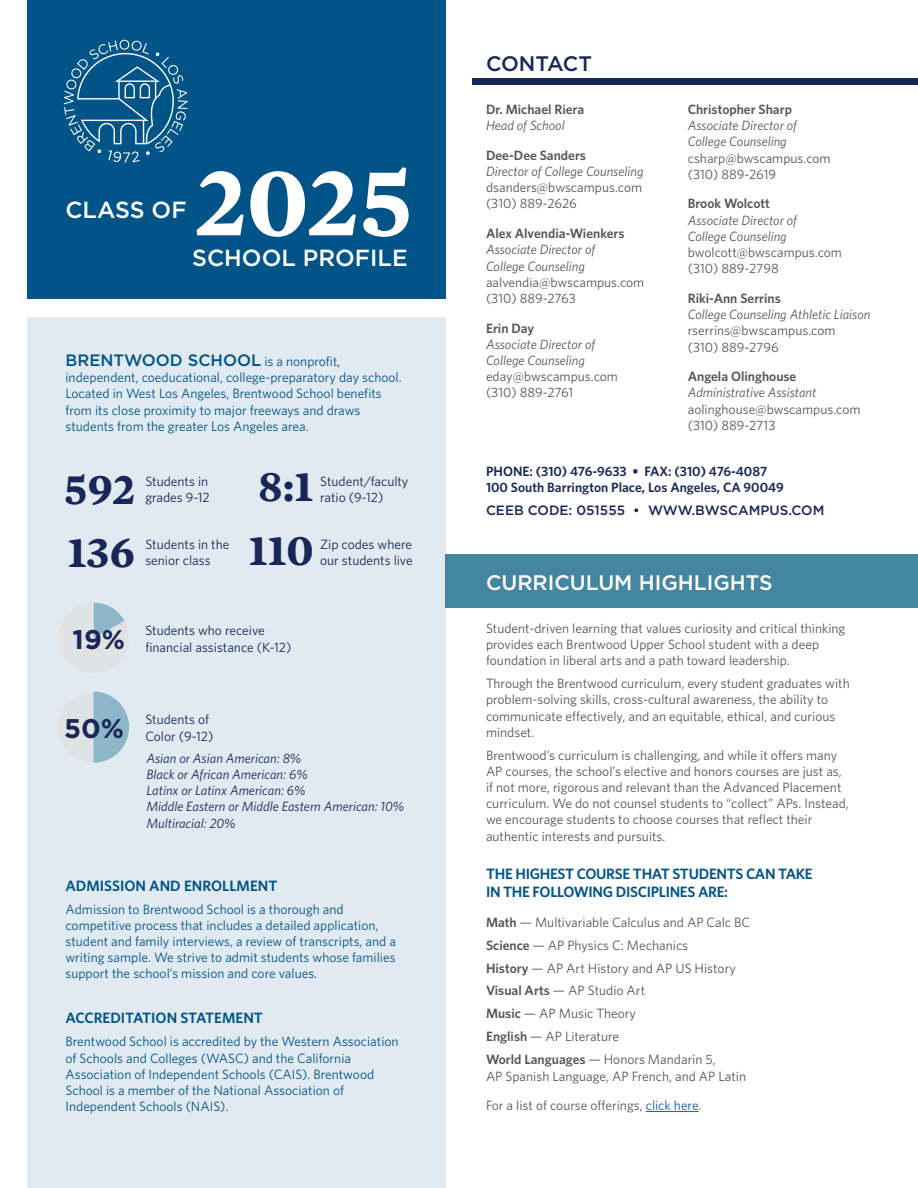
<style>
.page{position:relative;width:918px;height:1188px;background:#fff}
.page>*{position:absolute;margin:0;border:0;box-sizing:border-box;transform-origin:0 0}
.t1{font:700 102.3px "Mercury Text G1";color:#fff}
.t2{font:700 45px "Mercury Text G1";color:#182757}
.t3{font:700 27px "Gotham";color:#182757}
.t4{font:500 23.25px "Gotham";color:#fff}
.t5{font:500 21px "Gotham";color:#fff}
.t6{font:500 21px "Gotham";letter-spacing:-.01em;color:#182757}
.t7{font:500 16.5px "Gotham";color:#015487}
.Whitney_Subhead{font:600 15px/18px "Whitney";letter-spacing:-.02em;color:#015487}
.Whitney_Subhead-2{font:600 15px "Whitney";color:#015487}
.t8{font:13.5px/16.2px "Whitney";color:#53565a}
.t9{font:13.5px/16.2px "Whitney";color:#015487}
.t10{font:italic 13.5px/16.2px "Whitney";color:#53565a}
.t11{font:13.5px/16.2px "Whitney";color:#182757}
.t12{font:italic 13.5px "Whitney";color:#182757}
.t13{font:600 13.5px/16.2px "Whitney";color:#182757}
.t14{font:500 13.5px "Gotham";color:#182757}
.t15{font:600 13.5px/16.2px "Whitney";color:#53565a}
.s1{font-family:"Whitney";font-weight:400;font-size:13.5px}
.s2{font-weight:400;font-style:italic}
.s3{font-weight:600}
.s4{font-style:italic}
.s5{font-weight:600;font-style:normal}
.s6{font-style:normal}
.s7{color:#175d9e}
</style>
<div class="page">
<div style="left:446px;top:554px;width:472px;height:54px;background:#4486a0"></div>
<div style="left:27px;top:0;width:419px;height:298px;background:#015487"></div>
<svg style="left:64px;top:40px;width:124px;height:123px"></svg>
<div style="left:27px;top:318px;width:419px;height:870px;background:#e1eaf0"></div>
<svg style="left:58px;top:692px;width:71px;height:71px"></svg>
<svg style="left:59px;top:603px;width:70px;height:70px"></svg>
<div style="left:472px;top:78px;width:446px;height:7px;background:#182757"></div>
<hr style="left:646px;top:1111px;width:53px;height:1px;background:#175d9e">
<p class="t1" style="left:196px;top:124px;width:219px">2025</p>
<p class="t4" style="left:192px;top:242px;width:217px">SCHOOL PROFILE</p>
<p class="t4" style="left:66px;top:194px;width:123px">CLASS OF</p>
<p class="t7" style="left:66px;top:349px;width:277px">BRENTWOOD SCHOOL <span class="s1">is a nonprofit,</span></p>
<p class="t9" style="left:66px;top:369px;width:338px">independent, coeducational, college-preparatory day school.<br>Located in West Los Angeles, Brentwood School benefits from its close proximity to major freeways and draws students from the greater Los Angeles area.</p>
<p class="t2" style="left:64px;top:454px;width:73px">592</p>
<p class="t11" style="left:145px;top:472px;width:66px">Students in grades 9-12</p>
<p class="t2" style="left:68px;top:518px;width:69px">136</p>
<p class="t11" style="left:145px;top:536px;width:86px">Students in the senior class</p>
<p class="t2" style="left:258px;top:452px;width:57px">8:1</p>
<p class="t11" style="left:320px;top:472px;width:90px">Student/faculty ratio (9-12)</p>
<p class="t2" style="left:249px;top:516px;width:66px">110</p>
<p class="t11" style="left:320px;top:536px;width:93px">Zip codes where</p>
<p class="t11" style="left:320px;top:552px;width:94px">our students live</p>
<p class="t3" style="left:73px;top:622px;width:54px">19%</p>
<p class="t11" style="left:145px;top:622px;width:148px">Students who receive financial assistance (K-12)</p>
<p class="t3" style="left:64px;top:711px;width:61px">50%</p>
<p class="t11" style="left:145px;top:711px;width:70px">Students of<br>Color (9-12)</p>
<p class="t12" style="left:147px;top:749px;width:156px">Asian or Asian American: 8%</p>
<p class="t12" style="left:147px;top:765px;width:163px">Black or African American: 6%</p>
<p class="t12" style="left:147px;top:782px;width:160px">Latinx or Latinx American: 6%</p>
<p class="t12" style="left:147px;top:798px;width:259px">Middle Eastern or Middle Eastern American: 10%</p>
<p class="t12" style="left:147px;top:814px;width:91px">Multiracial: 20%</p>
<p class="Whitney_Subhead-2" style="left:66px;top:875px;width:213px">ADMISSION AND ENROLLMENT</p>
<p class="t9" style="left:66px;top:901px;width:332px">Admission to Brentwood School is a thorough and competitive process that includes a detailed application, student and family interviews, a review of transcripts, and a writing sample. We strive to admit students whose families support the school’s mission and core values.</p>
<p class="Whitney_Subhead-2" style="left:66px;top:1008px;width:199px">ACCREDITATION STATEMENT</p>
<p class="t9" style="left:66px;top:1033px;width:335px">Brentwood School is accredited by the Western Association of Schools and Colleges (WASC) and the California Association of Independent Schools (CAIS). Brentwood School is a member of the National Association of Independent Schools (NAIS).</p>
<p class="t6" style="left:486px;top:50px;width:108px">CONTACT</p>
<p class="t15" style="left:486px;top:101px;width:100px">Dr. Michael Riera<br><span class="s2">Head of School</span></p>
<p class="t8" style="left:486px;top:147px;width:159px"><span class="s3">Dee-Dee Sanders<br></span><span class="s4">Director of College Counseling </span>dsanders@bwscampus.com (310) 889-2626</p>
<p class="t10" style="left:486px;top:225px;width:160px"><span class="s5">Alex Alvendia-Wienkers<br></span>Associate Director of<br>College Counseling <span class="s6">aalvendia@bwscampus.com (310) 889-2763</span></p>
<p class="t10" style="left:486px;top:320px;width:133px"><span class="s5">Erin Day<br></span>Associate Director of<br>College Counseling <span class="s6">eday@bwscampus.com (310) 889-2761</span></p>
<p class="t10" style="left:688px;top:101px;width:144px"><span class="s5">Christopher Sharp<br></span>Associate Director of<br>College Counseling <span class="s6">csharp@bwscampus.com (310) 889-2619</span></p>
<p class="t10" style="left:688px;top:195px;width:156px"><span class="s5">Brook Wolcott<br></span>Associate Director of<br>College Counseling <span class="s6">bwolcott@bwscampus.com (310) 889-2798</span></p>
<p class="t8" style="left:688px;top:290px;width:184px"><span class="s3">Riki-Ann Serrins<br></span><span class="s4">College Counseling Athletic Liaison </span>rserrins@bwscampus.com<br>(310) 889-2796</p>
<p class="t8" style="left:688px;top:368px;width:174px"><span class="s3">Angela Olinghouse<br></span><span class="s4">Administrative Assistant </span>aolinghouse@bwscampus.com (310) 889-2713</p>
<p class="t13" style="left:486px;top:463px;width:299px">PHONE: (310) 476-9633 • FAX: (310) 476-4087<br>100 South Barrington Place, Los Angeles, CA 90049</p>
<p class="t14" style="left:486px;top:502px;width:340px">CEEB CODE: 051555 • WWW.BWSCAMPUS.COM</p>
<p class="t5" style="left:486px;top:568px;width:288px">CURRICULUM HIGHLIGHTS</p>
<p class="t8" style="left:486px;top:620px;width:361px">Student-driven learning that values curiosity and critical thinking provides each Brentwood Upper School student with a deep foundation in liberal arts and a path toward leadership.</p>
<p class="t8" style="left:486px;top:675px;width:365px">Through the Brentwood curriculum, every student graduates with problem-solving skills, cross-cultural awareness, the ability to communicate effectively, and an equitable, ethical, and curious mindset.</p>
<p class="t8" style="left:486px;top:747px;width:364px">Brentwood’s curriculum is challenging, and while it offers many AP courses, the school’s elective and honors courses are just as, if not more, rigorous and relevant than the Advanced Placement curriculum. We do not counsel students to “collect” APs. Instead, we encourage students to choose courses that reflect their authentic interests and pursuits.</p>
<p class="Whitney_Subhead" style="left:486px;top:864px;width:328px">THE HIGHEST COURSE THAT STUDENTS CAN TAKE<br>IN THE FOLLOWING DISCIPLINES ARE:</p>
<p class="t8" style="left:486px;top:913px;width:266px"><span class="s3">Math</span> — Multivariable Calculus and AP Calc BC</p>
<p class="t8" style="left:486px;top:936px;width:204px"><span class="s3">Science</span> — AP Physics C: Mechanics</p>
<p class="t8" style="left:486px;top:959px;width:251px"><span class="s3">History</span> — AP Art History and AP US History</p>
<p class="t8" style="left:486px;top:982px;width:161px"><span class="s3">Visual Arts</span> — AP Studio Art</p>
<p class="t8" style="left:486px;top:1005px;width:151px"><span class="s3">Music</span> — AP Music Theory</p>
<p class="t8" style="left:486px;top:1028px;width:135px"><span class="s3">English</span> — AP Literature</p>
<p class="t8" style="left:486px;top:1051px;width:262px"><span class="s3">World Languages</span> — Honors Mandarin 5,<br>AP Spanish Language, AP French, and AP Latin</p>
<p class="t8" style="left:486px;top:1097px;width:217px">For a list of course offerings, <span class="s7">click here</span>.</p>
</div>
